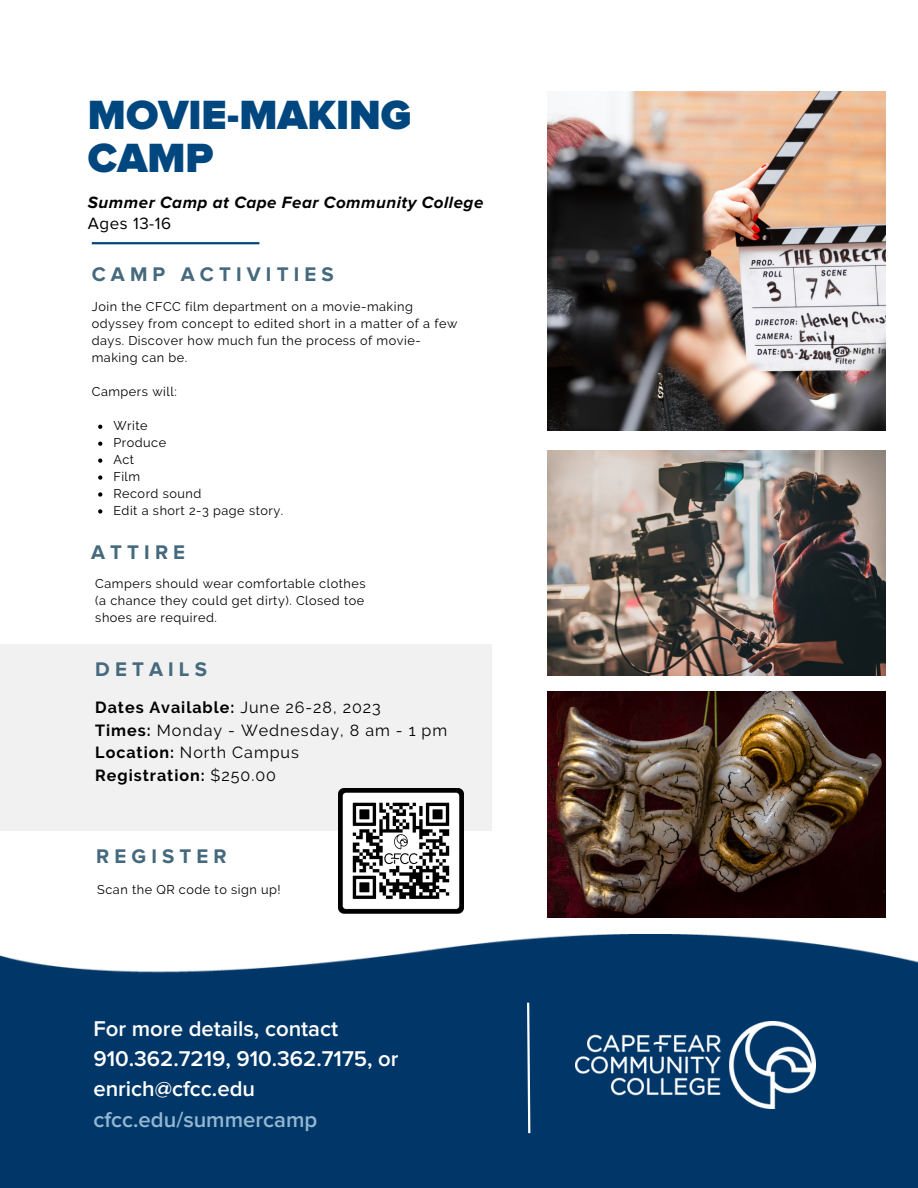
<style>
.page{position:relative;width:918px;height:1188px;background:#fff}
.page>*{position:absolute;margin:0;border:0;box-sizing:border-box;transform-origin:0 0}
.t1{font:900 42.3px/42.8px "Proxima Nova";color:#00477f}
.t2{font:600 22.2px/30.3px "Proxima Nova";color:#fff}
.t3{font:600 22.2px "Proxima Nova";color:#93b7d1}
.t4{font:700 20.4px "Proxima Nova";letter-spacing:.25em;color:#456a7d}
.t5{font:italic 700 16.95px "Proxima Nova";letter-spacing:.03em;color:#000}
.t6{font:16.95px "Proxima Nova";letter-spacing:.03em;color:#000}
.t7{font:16.05px/22.5px "Raleway";letter-spacing:.06em;color:#000}
.t8{font:12.75px/17px "Raleway";letter-spacing:.04em;color:#000}
.s1{font-weight:700}
</style>
<div class="page">
<div style="left:0;top:644px;width:492px;height:187px;background:#f1f1f1"></div>
<hr style="left:92px;top:242px;width:167px;height:2px;background:#00477f">
<img style="left:0;top:934px;width:918px;height:254px">
<img style="left:547px;top:92px;width:339px;height:338px">
<div style="left:0;top:999px;width:918px;height:131px;background:#003768"></div>
<img style="left:547px;top:451px;width:339px;height:225px">
<img style="left:575px;top:1021px;width:241px;height:87px">
<img style="left:547px;top:692px;width:339px;height:226px">
<svg style="left:526px;top:1000px;width:6px;height:135px"></svg>
<svg style="left:98px;top:425px;width:4px;height:4px"></svg>
<svg style="left:98px;top:442px;width:4px;height:4px"></svg>
<svg style="left:98px;top:459px;width:4px;height:4px"></svg>
<svg style="left:98px;top:475px;width:4px;height:5px"></svg>
<svg style="left:98px;top:492px;width:4px;height:5px"></svg>
<svg style="left:98px;top:509px;width:4px;height:5px"></svg>
<img style="left:338px;top:789px;width:125px;height:125px">
<h1 class="t1" style="left:88px;top:95px;width:325px">MOVIE-MAKING<br>CAMP</h1>
<h3 class="t5" style="left:88px;top:193px;width:397px">Summer Camp at Cape Fear Community College</h3>
<h3 class="t6" style="left:88px;top:214px;width:85px">Ages 13-16</h3>
<h3 class="t4" style="left:92px;top:262px;width:243px">CAMP ACTIVITIES</h3>
<p class="t8" style="left:92px;top:298px;width:367px">Join the CFCC film department on a movie-making odyssey from concept to edited short in a matter of a few days. Discover how much fun the process of movie&shy;making can be.</p>
<p class="t8" style="left:92px;top:383px;width:86px">Campers will:</p>
<p class="t8" style="left:113px;top:417px;width:171px">Write<br>Produce<br>Act<br>Film<br>Record sound<br>Edit a short 2-3 page story.</p>
<h3 class="t4" style="left:91px;top:540px;width:96px">ATTIRE</h3>
<p class="t8" style="left:95px;top:575px;width:272px;text-align:justify">Campers should wear comfortable clothes (a chance they could get dirty). Closed toe shoes are required.</p>
<h3 class="t4" style="left:95px;top:657px;width:113px">DETAILS</h3>
<p class="t7" style="left:95px;top:696px;width:354px"><span class="s1">Dates Available:</span> June 26-28, 2023<br><span class="s1">Times:</span> Monday - Wednesday, 8 am - 1 pm<br><span class="s1">Location:</span> North Campus<br><span class="s1">Registration:</span> $250.00</p>
<h3 class="t4" style="left:96px;top:845px;width:132px">REGISTER</h3>
<p class="t8" style="left:97px;top:881px;width:185px">Scan the QR code to sign up!</p>
<h2 class="t2" style="left:93px;top:1013px;width:307px">For more details, contact<br>910.362.7219, 910.362.7175, or enrich@cfcc.edu</h2>
<h2 class="t3" style="left:93px;top:1106px;width:225px">cfcc.edu/summercamp</h2>
</div>
